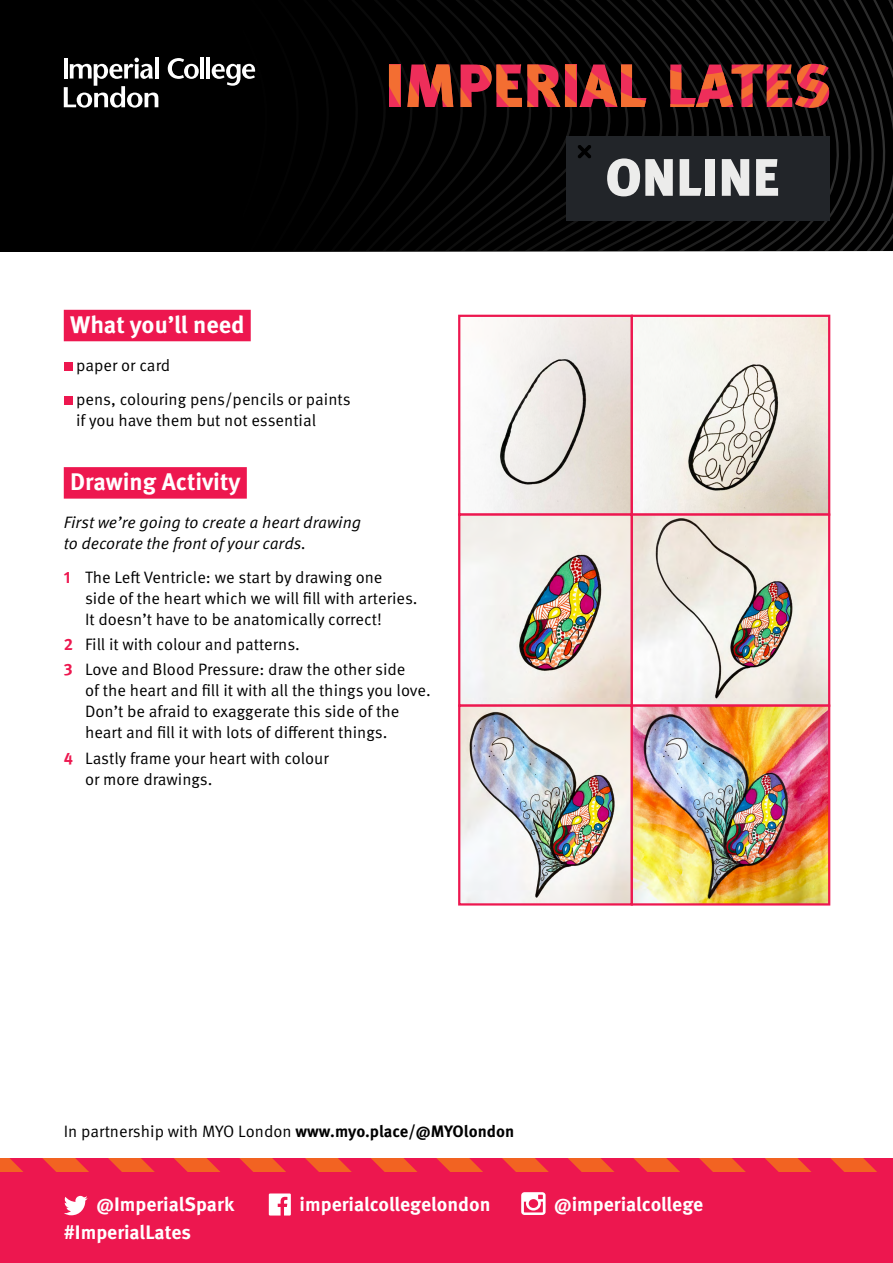
<style>
.page{position:relative;width:893px;height:1263px;background:#fff}
.page>*{position:absolute;margin:0;border:0;box-sizing:border-box;transform-origin:0 0}
.t1{font:700 24px "Meta OT";color:#fff}
.t2{font:700 19.5px "Meta OT";color:#fff}
.t3{font:16.5px/21px "Meta OT Norm";color:#000}
.t4{font:16.5px/21px "Meta OT Norm Ita";color:#000}
.s1{font-family:"Meta OT";font-weight:700;color:#ed174f}
.s2{font-family:"Meta OT";font-weight:700}
</style>
<div class="page">
<div style="left:0;top:0;width:893px;height:251px;background:#000"></div>
<svg style="left:64px;top:0;width:829px;height:251px"></svg>
<div style="left:64px;top:467px;width:183px;height:32px;background:#ed174f"></div>
<img style="left:461px;top:318px;width:366px;height:584px">
<div style="left:458px;top:315px;width:175px;height:201px;border:2px solid #ed174f"></div>
<div style="left:631px;top:315px;width:199px;height:201px;border:2px solid #ed174f"></div>
<div style="left:458px;top:513px;width:175px;height:194px;border:2px solid #ed174f"></div>
<div style="left:458px;top:704px;width:175px;height:201px;border:2px solid #ed174f"></div>
<div style="left:631px;top:513px;width:199px;height:194px;border:2px solid #ed174f"></div>
<div style="left:631px;top:704px;width:199px;height:201px;border:2px solid #ed174f"></div>
<div style="left:64px;top:310px;width:187px;height:31px;background:#ed174f"></div>
<div style="left:64px;top:362px;width:8px;height:9px;background:#ed174f"></div>
<div style="left:64px;top:396px;width:8px;height:9px;background:#ed174f"></div>
<div style="left:0;top:1159px;width:893px;height:104px;background:#ed174f"></div>
<svg style="left:0;top:1159px;width:876px;height:12px"></svg>
<svg style="left:64px;top:1196px;width:24px;height:19px"></svg>
<svg style="left:269px;top:1193px;width:22px;height:22px"></svg>
<svg style="left:521px;top:1192px;width:25px;height:23px"></svg>
<h1 class="t1" style="left:70px;top:309px;width:176px">What you’ll need</h1>
<p class="t3" style="left:76px;top:348px;width:276px;line-height:33.8px">paper or card<br>pens, colouring pens/pencils or paints</p>
<p class="t3" style="left:76px;top:410px;width:242px">if you have them but not essential</p>
<h1 class="t1" style="left:70px;top:467px;width:172px">Drawing Activity</h1>
<p class="t4" style="left:64px;top:512px;width:299px">First we’re going to create a heart drawing to decorate the front of your cards.</p>
<p class="t3" style="left:85px;top:567px;width:334px;text-indent:-21px"><span class="s1">1</span> The Left Ventricle: we start by drawing one<br>side of the heart which we will fill with arteries.<br>It doesn’t have to be anatomically correct!</p>
<p class="t3" style="left:64px;top:632px;width:343px;line-height:25.2px"><span class="s1">2</span> Fill it with colour and patterns.<br><span class="s1">3</span> Love and Blood Pressure: draw the other side</p>
<p class="t3" style="left:85px;top:680px;width:347px">of the heart and fill it with all the things you love.<br>Don’t be afraid to exaggerate this side of the heart and fill it with lots of different things.</p>
<p class="t3" style="left:85px;top:748px;width:245px;text-indent:-21px"><span class="s1">4</span> Lastly frame your heart with colour or more drawings.</p>
<p class="t3" style="left:64px;top:1121px;width:452px">In partnership with MYO London <span class="s2">www.myo.place/@MYOlondon</span></p>
<p class="t2" style="left:96px;top:1192px;width:139px">@ImperialSpark</p>
<p class="t2" style="left:300px;top:1192px;width:192px">imperialcollegelondon</p>
<p class="t2" style="left:554px;top:1192px;width:151px">@imperialcollege</p>
<p class="t2" style="left:64px;top:1220px;width:129px">#ImperialLates</p>
</div>
